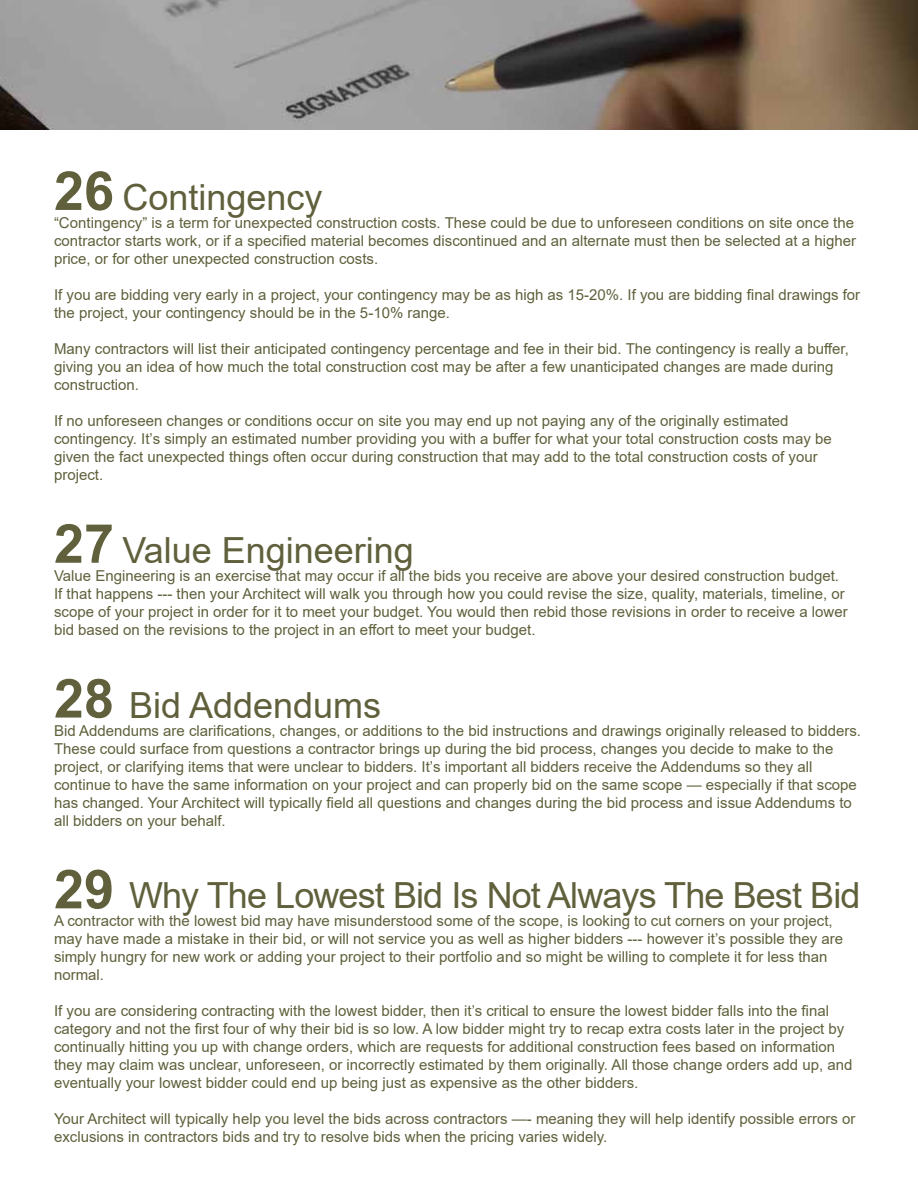
<style>
.page{position:relative;width:918px;height:1188px;background:#fff}
.page>*{position:absolute;margin:0;border:0;box-sizing:border-box;transform-origin:0 0}
.t1{font:700 54px "Arial";color:#60603c}
.t2{font:36px "Arial";color:#60603c}
.t3{font:36px "Arial";letter-spacing:-.025em;color:#60603c}
.t4{font:15px/18px "Arial";color:#60603c}
.s1{font-weight:700;font-size:54px}
</style>
<div class="page">
<img style="left:0;top:0;width:918px;height:130px">
<h1 class="t1" style="left:54px;top:153px;width:62px">26</h1>
<h2 class="t2" style="left:122px;top:173px;width:202px">Contingency</h2>
<p class="t4" style="left:54px;top:214px;width:804px">“Contingency” is a term for unexpected construction costs. These could be due to unforeseen conditions on site once the contractor starts work, or if a specified material becomes discontinued and an alternate must then be selected at a higher price, or for other unexpected construction costs.</p>
<p class="t4" style="left:54px;top:286px;width:808px">If you are bidding very early in a project, your contingency may be as high as 15-20%. If you are bidding final drawings for the project, your contingency should be in the 5-10% range.</p>
<p class="t4" style="left:54px;top:340px;width:796px">Many contractors will list their anticipated contingency percentage and fee in their bid. The contingency is really a buffer, giving you an idea of how much the total construction cost may be after a few unanticipated changes are made during construction.</p>
<p class="t4" style="left:54px;top:412px;width:779px">If no unforeseen changes or conditions occur on site you may end up not paying any of the originally estimated contingency. It’s simply an estimated number providing you with a buffer for what your total construction costs may be given the fact unexpected things often occur during construction that may add to the total construction costs of your project.</p>
<h1 class="t1" style="left:54px;top:506px;width:62px">27</h1>
<h2 class="t2" style="left:122px;top:525px;width:293px">Value Engineering</h2>
<p class="t4" style="left:54px;top:566px;width:795px">Value Engineering is an exercise that may occur if all the bids you receive are above your desired construction budget.<br>If that happens --- then your Architect will walk you through how you could revise the size, quality, materials, timeline, or scope of your project in order for it to meet your budget. You would then rebid those revisions in order to receive a lower bid based on the revisions to the project in an effort to meet your budget.</p>
<h2 class="t2" style="left:54px;top:680px;width:329px"><span class="s1">28</span> Bid Addendums</h2>
<p class="t4" style="left:54px;top:721px;width:809px">Bid Addendums are clarifications, changes, or additions to the bid instructions and drawings originally released to bidders.<br>These could surface from questions a contractor brings up during the bid process, changes you decide to make to the project, or clarifying items that were unclear to bidders. It’s important all bidders receive the Addendums so they all continue to have the same information on your project and can properly bid on the same scope — especially if that scope has changed. Your Architect will typically field all questions and changes during the bid process and issue Addendums to all bidders on your behalf.</p>
<h2 class="t3" style="left:54px;top:871px;width:808px"><span class="s1">29</span> Why The Lowest Bid Is Not Always The Best Bid</h2>
<p class="t4" style="left:54px;top:912px;width:791px">A contractor with the lowest bid may have misunderstood some of the scope, is looking to cut corners on your project, may have made a mistake in their bid, or will not service you as well as higher bidders --- however it’s possible they are simply hungry for new work or adding your project to their portfolio and so might be willing to complete it for less than normal.</p>
<p class="t4" style="left:54px;top:1002px;width:800px">If you are considering contracting with the lowest bidder, then it’s critical to ensure the lowest bidder falls into the final category and not the first four of why their bid is so low. A low bidder might try to recap extra costs later in the project by continually hitting you up with change orders, which are requests for additional construction fees based on information they may claim was unclear, unforeseen, or incorrectly estimated by them originally. All those change orders add up, and eventually your lowest bidder could end up being just as expensive as the other bidders.</p>
<p class="t4" style="left:54px;top:1110px;width:803px">Your Architect will typically help you level the bids across contractors —- meaning they will help identify possible errors or exclusions in contractors bids and try to resolve bids when the pricing varies widely.</p>
</div>
